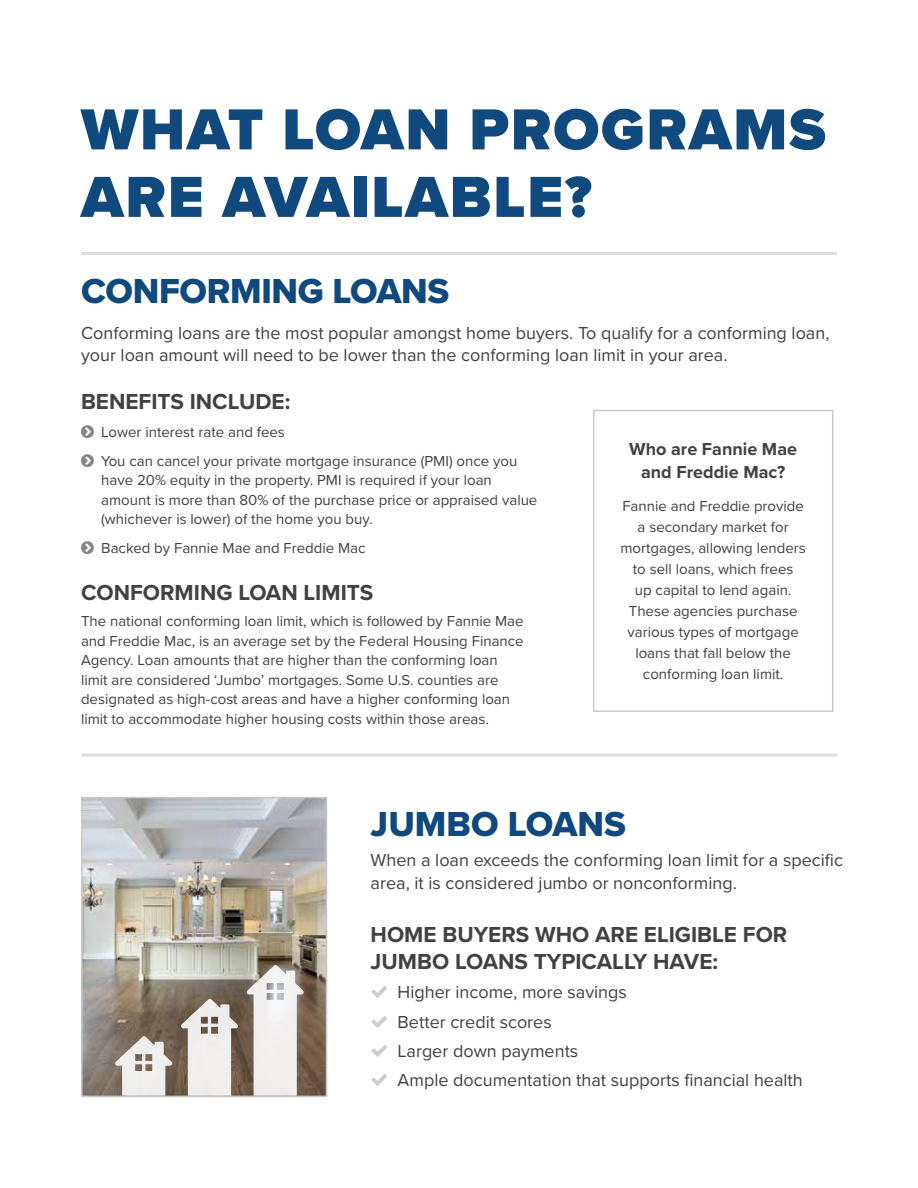
<style>
.page{position:relative;width:918px;height:1188px;background:#fff}
.page>*{position:absolute;margin:0;border:0;box-sizing:border-box;transform-origin:0 0}
.t1{font:900 60px/67.5px "Proxima Nova";letter-spacing:.03em;color:#10497d}
.t2{font:36px "Proxima Nova Extrabld";letter-spacing:-.01em;color:#10497d}
.t3{font:700 22.5px/27px "Proxima Nova";color:#414042}
.t4{font:18px/29.2px "Proxima Nova";color:#414042}
.t5{font:700 18px/22.5px "Proxima Nova";color:#414042;text-align:center}
.t6{font:15px/21px "Proxima Nova";color:#414042}
</style>
<div class="page">
<div style="left:593px;top:410px;width:240px;height:302px;border:2px solid #c9c7c7"></div>
<img style="left:84px;top:800px;width:240px;height:294px">
<div style="left:81px;top:797px;width:246px;height:300px;border:2px solid #c9c7c7"></div>
<svg style="left:114px;top:1036px;width:59px;height:60px"></svg>
<svg style="left:180px;top:999px;width:59px;height:97px"></svg>
<svg style="left:246px;top:965px;width:59px;height:131px"></svg>
<hr style="left:81px;top:252px;width:756px;height:3px;background:#dedddc">
<hr style="left:81px;top:754px;width:756px;height:3px;background:#dedddc">
<h1 class="t1" style="left:81px;top:95px;width:746px">WHAT LOAN PROGRAMS<br>ARE AVAILABLE?</h1>
<h2 class="t2" style="left:81px;top:264px;width:370px">CONFORMING LOANS</h2>
<p class="t4" style="left:81px;top:321px;width:750px;line-height:22.5px">Conforming loans are the most popular amongst home buyers. To qualify for a conforming loan, your loan amount will need to be lower than the conforming loan limit in your area.</p>
<h3 class="t3" style="left:81px;top:387px;width:211px">BENEFITS INCLUDE:</h3>
<p class="t6" style="left:101px;top:418px;width:418px;line-height:28.3px">Lower interest rate and fees<br>You can cancel your private mortgage insurance (PMI) once you</p>
<p class="t6" style="left:101px;top:470px;width:438px;line-height:19.5px">have 20% equity in the property. PMI is required if your loan amount is more than 80% of the purchase price or appraised value (whichever is lower) of the home you buy.</p>
<p class="t6" style="left:101px;top:537px;width:266px">Backed by Fannie Mae and Freddie Mac</p>
<h3 class="t3" style="left:81px;top:579px;width:294px">CONFORMING LOAN LIMITS</h3>
<p class="t6" style="left:81px;top:611px;width:444px;line-height:19.5px">The national conforming loan limit, which is followed by Fannie Mae and Freddie Mac, is an average set by the Federal Housing Finance Agency. Loan amounts that are higher than the conforming loan limit are considered ‘Jumbo’ mortgages. Some U.S. counties are designated as high-cost areas and have a higher conforming loan limit to accommodate higher housing costs within those areas.</p>
<p class="t5" style="left:629px;top:438px;width:169px">Who are Fannie Mae and Freddie Mac?</p>
<p class="t6" style="left:620px;top:495px;width:187px;text-align:center">Fannie and Freddie provide a secondary market for mortgages, allowing lenders to sell loans, which frees<br>up capital to lend again.<br>These agencies purchase various types of mortgage loans that fall below the conforming loan limit.</p>
<h2 class="t2" style="left:371px;top:797px;width:257px">JUMBO LOANS</h2>
<p class="t4" style="left:371px;top:848px;width:474px;line-height:22.5px">When a loan exceeds the conforming loan limit for a specific area, it is considered jumbo or nonconforming.</p>
<h3 class="t3" style="left:371px;top:921px;width:418px">HOME BUYERS WHO ARE ELIGIBLE FOR<br>JUMBO LOANS TYPICALLY HAVE:</h3>
<p class="t4" style="left:398px;top:977px;width:407px">Higher income, more savings<br>Better credit scores<br>Larger down payments<br>Ample documentation that supports financial health</p>
</div>
